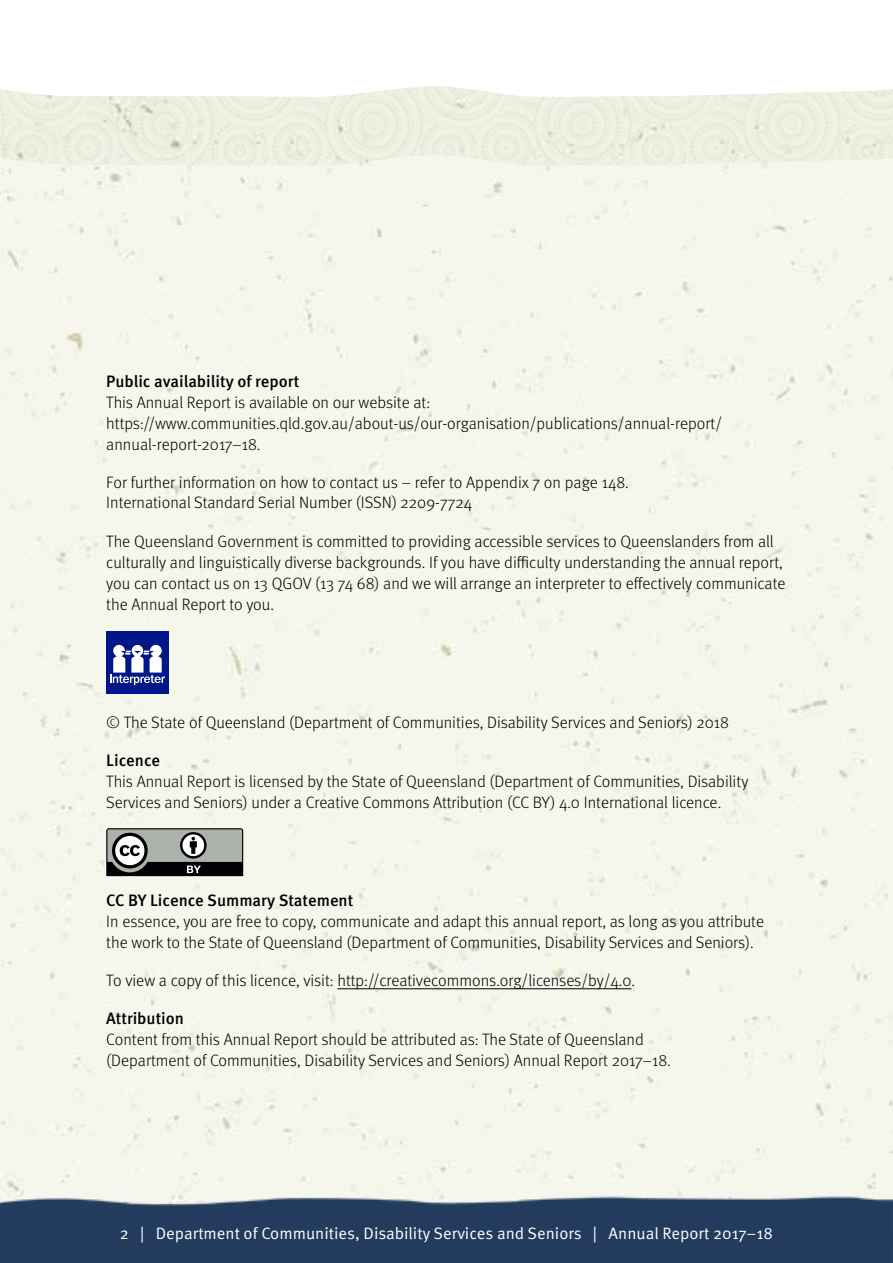
<style>
.page{position:relative;width:893px;height:1263px;background:#fff}
.page>*{position:absolute;margin:0;border:0;box-sizing:border-box;transform-origin:0 0}
.t1{font:300 16.5px/21px "Meta OT";color:#000}
.t2{font:16.5px "Meta OT Norm";color:#fff}
.t3{font:500 16.5px "Meta OT";color:#000}
</style>
<div class="page">
<img style="left:0;top:86px;width:893px;height:69px">
<div style="left:0;top:155px;width:893px;height:1024px;background:#f5f7ec"></div>
<img style="left:0;top:1179px;width:893px;height:84px">
<hr style="left:337px;top:988px;width:294px;height:1px;background:#000">
<div style="left:106px;top:631px;width:62px;height:62px;background:#001689"></div>
<svg style="left:110px;top:645px;width:55px;height:40px"></svg>
<svg style="left:106px;top:828px;width:137px;height:49px;background:#767976"></svg>
<p class="t3" style="left:106px;top:371px;width:195px">Public availability of report</p>
<p class="t1" style="left:106px;top:392px;width:617px">This Annual Report is available on our website at: https://www.communities.qld.gov.au/about-us/our-organisation/publications/annual-report/ annual-report-2017–18.</p>
<p class="t1" style="left:106px;top:472px;width:524px">For further information on how to contact us – refer to Appendix 7 on page 148.<br>International Standard Serial Number (ISSN) 2209-7724</p>
<p class="t1" style="left:106px;top:531px;width:681px">The Queensland Government is committed to providing accessible services to Queenslanders from all culturally and linguistically diverse backgrounds. If you have difficulty understanding the annual report, you can contact us on 13 QGOV (13 74 68) and we will arrange an interpreter to effectively communicate the Annual Report to you.</p>
<p class="t1" style="left:106px;top:712px;width:624px">© The State of Queensland (Department of Communities, Disability Services and Seniors) 2018</p>
<p class="t3" style="left:106px;top:750px;width:55px">Licence</p>
<p class="t1" style="left:106px;top:771px;width:644px">This Annual Report is licensed by the State of Queensland (Department of Communities, Disability<br>Services and Seniors) under a Creative Commons Attribution (CC BY) 4.0 International licence.</p>
<p class="t3" style="left:106px;top:889px;width:249px">CC BY Licence Summary Statement</p>
<p class="t1" style="left:106px;top:911px;width:659px">In essence, you are free to copy, communicate and adapt this annual report, as long as you attribute the work to the State of Queensland (Department of Communities, Disability Services and Seniors).</p>
<p class="t1" style="left:106px;top:970px;width:530px">To view a copy of this licence, visit: http://creativecommons.org/licenses/by/4.0.</p>
<p class="t3" style="left:106px;top:1008px;width:79px">Attribution</p>
<p class="t1" style="left:106px;top:1029px;width:566px">Content from this Annual Report should be attributed as: The State of Queensland (Department of Communities, Disability Services and Seniors) Annual Report 2017–18.</p>
<p class="t2" style="left:120px;top:1223px;width:655px">2 | Department of Communities, Disability Services and Seniors | Annual Report 2017–18</p>
</div>
